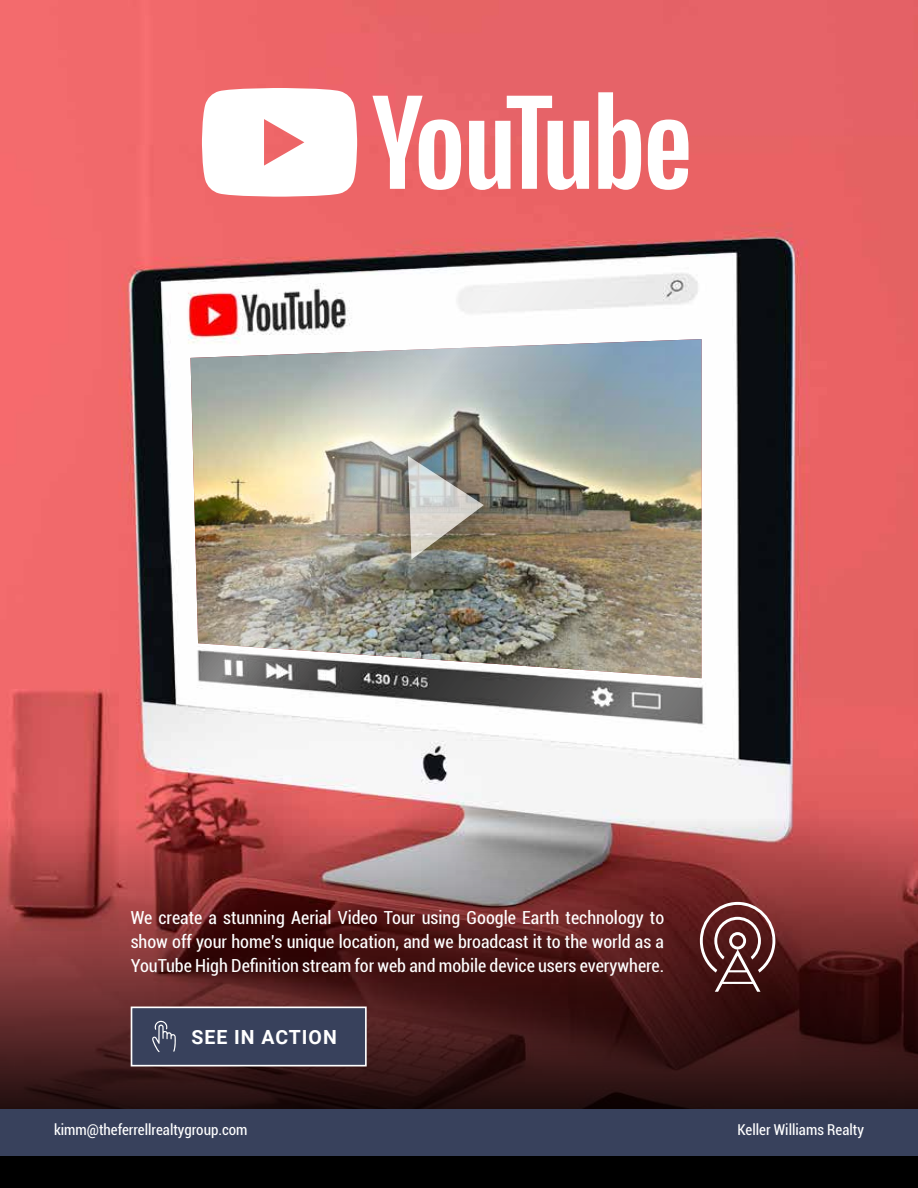
<style>
.page{position:relative;width:918px;height:1188px;background:#fff}
.page>*{position:absolute;margin:0;border:0;box-sizing:border-box;transform-origin:0 0}
.t1{font:700 19.5px "Roboto";letter-spacing:.05em;color:#fff}
.t2{font:condensed 18px/24px "Roboto";color:#fff;text-align:justify}
.t3{font:condensed 15px "Roboto";color:#fff}
</style>
<div class="page">
<img style="left:0;top:0;width:918px;height:819px">
<svg style="left:0;top:819px;width:918px;height:369px;background:#5a2829"></svg>
<img style="left:160px;top:253px;width:578px;height:512px">
<svg style="left:700px;top:902px;width:75px;height:90px;background:#724545"></svg>
<svg style="left:202px;top:88px;width:155px;height:109px"></svg>
<svg style="left:648px;top:120px;width:41px;height:70px"></svg>
<svg style="left:372px;top:96px;width:89px;height:94px"></svg>
<svg style="left:469px;top:96px;width:120px;height:94px"></svg>
<svg style="left:598px;top:92px;width:43px;height:98px"></svg>
<div style="left:131px;top:1007px;width:236px;height:59px;background:#38415c;border:2px solid #fff"></div>
<svg style="left:152px;top:1021px;width:24px;height:31px"></svg>
<div style="left:0;top:1109px;width:918px;height:47px;background:#38415c"></div>
<p class="t2" style="left:131px;top:905px;width:535px">We create a stunning Aerial Video Tour using Google Earth technology to show off your home’s unique location, and we broadcast it to the world as a YouTube High Definition stream for web and mobile device users everywhere.</p>
<p class="t1" style="left:192px;top:1023px;width:147px">SEE IN ACTION</p>
<p class="t3" style="left:54px;top:1120px;width:195px">kimm@theferrellrealtygroup.com</p>
<p class="t3" style="left:737px;top:1120px;width:128px">Keller Williams Realty</p>
</div>
